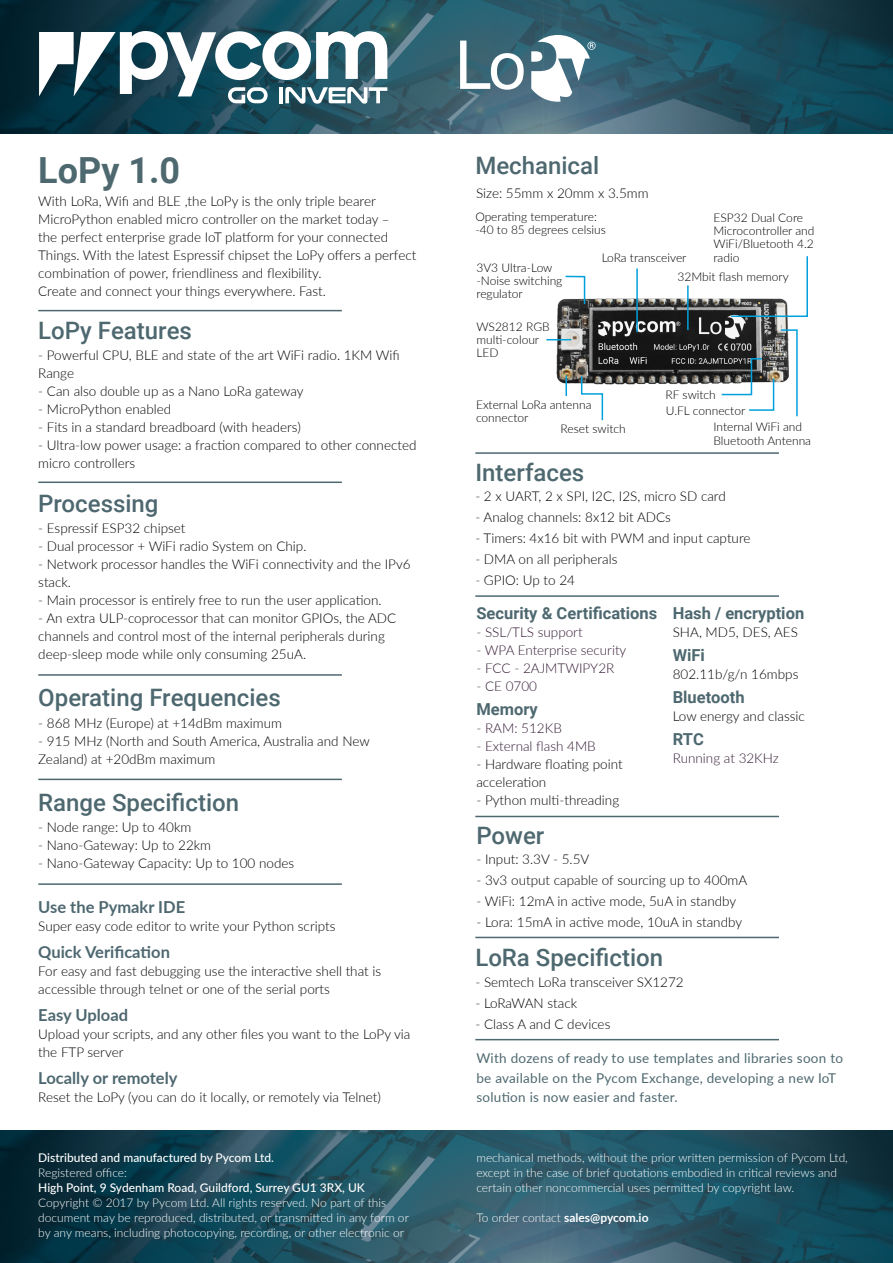
<style>
.page{position:relative;width:893px;height:1263px;background:#fff}
.page>*{position:absolute;margin:0;border:0;box-sizing:border-box;transform-origin:0 0}
.t1{font:67.5px "Arial";color:#fff}
.t2{font:700 36px "Roboto";color:#4e686f}
.t3{font:500 24px "Roboto";color:#4e6870}
.t4{font:700 16.5px "Roboto";color:#4e6870}
.t5{font:700 16.5px "Lato";color:#4e6870}
.t6{font:300 13.5px/18px "Lato";color:#000}
.t7{font:13.5px/19.2px "Lato";letter-spacing:.02em;color:#4e6870}
.t8{font:300 13.5px "Lato";color:#331a33}
.t9{font:300 12px/15px "Lato";color:#fff}
.t10{font:300 12px/13.2px "Lato";color:#000}
.t11{font:500 12px "Lato";color:#fff}
.s1{color:#331a33}
.s2{font-weight:700}
</style>
<div class="page">
<img style="left:0;top:0;width:893px;height:133px">
<svg style="left:531px;top:35px;width:65px;height:66px"></svg>
<img style="left:0;top:1130px;width:893px;height:133px">
<img style="left:552px;top:299px;width:236px;height:86px">
<hr style="left:38px;top:310px;width:304px;height:1px;background:#4e6870">
<hr style="left:38px;top:481px;width:304px;height:2px;background:#4e6870">
<hr style="left:475px;top:816px;width:304px;height:1px;background:#4e6870">
<hr style="left:475px;top:452px;width:304px;height:2px;background:#4e6870">
<hr style="left:475px;top:595px;width:304px;height:2px;background:#4e6870">
<hr style="left:475px;top:937px;width:304px;height:1px;background:#4e6870">
<hr style="left:38px;top:779px;width:304px;height:1px;background:#4e6870">
<hr style="left:38px;top:883px;width:304px;height:2px;background:#4e6870">
<hr style="left:475px;top:1039px;width:304px;height:1px;background:#4e6870">
<hr style="left:38px;top:674px;width:304px;height:2px;background:#4e6870">
<hr style="left:565px;top:375px;width:2px;height:21px;background:#00a0dc">
<svg style="left:580px;top:375px;width:24px;height:46px"></svg>
<hr style="left:636px;top:268px;width:2px;height:64px;background:#00a0dc">
<hr style="left:687px;top:285px;width:2px;height:45px;background:#00a0dc">
<svg style="left:720px;top:329px;width:78px;height:88px"></svg>
<svg style="left:730px;top:256px;width:78px;height:62px"></svg>
<svg style="left:564px;top:275px;width:22px;height:31px"></svg>
<svg style="left:546px;top:339px;width:25px;height:1px"></svg>
<svg style="left:39px;top:31px;width:348px;height:73px"></svg>
<h2 class="t2" style="left:38px;top:145px;width:143px">LoPy 1.0</h2>
<p class="t6" style="left:38px;top:192px;width:380px">With LoRa, Wifi and BLE ,the LoPy is the only triple bearer MicroPython enabled micro controller on the market today –<br>the perfect enterprise grade IoT platform for your connected Things. With the latest Espressif chipset the LoPy offers a perfect combination of power, friendliness and flexibility.<br>Create and connect your things everywhere. Fast.</p>
<h3 class="t3" style="left:38px;top:314px;width:155px">LoPy Features</h3>
<p class="t6" style="left:38px;top:345px;width:363px">- Powerful CPU, BLE and state of the art WiFi radio. 1KM Wifi<br>Range</p>
<p class="t6" style="left:38px;top:381px;width:267px">- Can also double up as a Nano LoRa gateway</p>
<p class="t6" style="left:38px;top:399px;width:135px">- MicroPython enabled</p>
<p class="t6" style="left:38px;top:417px;width:264px">- Fits in a standard breadboard (with headers)</p>
<p class="t6" style="left:38px;top:435px;width:380px">- Ultra-low power usage: a fraction compared to other connected micro controllers</p>
<h3 class="t3" style="left:38px;top:486px;width:122px">Processing</h3>
<p class="t6" style="left:38px;top:519px;width:149px">- Espressif ESP32 chipset</p>
<p class="t6" style="left:38px;top:537px;width:270px">- Dual processor + WiFi radio System on Chip.</p>
<p class="t6" style="left:38px;top:555px;width:374px">- Network processor handles the WiFi connectivity and the IPv6 stack.</p>
<p class="t6" style="left:38px;top:591px;width:345px">- Main processor is entirely free to run the user application.</p>
<p class="t6" style="left:38px;top:609px;width:359px">- An extra ULP-coprocessor that can monitor GPIOs, the ADC channels and control most of the internal peripherals during deep-sleep mode while only consuming 25uA.</p>
<h3 class="t3" style="left:38px;top:680px;width:244px">Operating Frequencies</h3>
<p class="t6" style="left:38px;top:713px;width:245px">- 868 MHz (Europe) at +14dBm maximum</p>
<p class="t6" style="left:38px;top:731px;width:333px">- 915 MHz (North and South America, Australia and New<br>Zealand) at +20dBm maximum</p>
<h3 class="t3" style="left:38px;top:785px;width:202px">Range Specifiction</h3>
<p class="t6" style="left:38px;top:818px;width:155px">- Node range: Up to 40km</p>
<p class="t6" style="left:38px;top:836px;width:174px">- Nano-Gateway: Up to 22km</p>
<p class="t6" style="left:38px;top:854px;width:257px">- Nano-Gateway Capacity: Up to 100 nodes</p>
<p class="t5" style="left:38px;top:895px;width:148px">Use the Pymakr IDE</p>
<p class="t6" style="left:38px;top:916px;width:299px">Super easy code editor to write your Python scripts</p>
<p class="t5" style="left:38px;top:940px;width:133px">Quick Verification</p>
<p class="t6" style="left:38px;top:961px;width:344px">For easy and fast debugging use the interactive shell that is accessible through telnet or one of the serial ports</p>
<p class="t5" style="left:38px;top:1003px;width:91px">Easy Upload</p>
<p class="t6" style="left:38px;top:1024px;width:374px">Upload your scripts, and any other files you want to the LoPy via the FTP server</p>
<p class="t5" style="left:38px;top:1066px;width:141px">Locally or remotely</p>
<p class="t6" style="left:38px;top:1087px;width:344px">Reset the LoPy (you can do it locally, or remotely via Telnet)</p>
<p class="t11" style="left:38px;top:1149px;width:237px">Distributed and manufactured by Pycom Ltd.</p>
<p class="t9" style="left:38px;top:1165px;width:90px">Registered office:</p>
<p class="t11" style="left:38px;top:1179px;width:328px">High Point, 9 Sydenham Road, Guildford, Surrey GU1 3RX, UK</p>
<p class="t9" style="left:38px;top:1195px;width:372px">Copyright © 2017 by Pycom Ltd. All rights reserved. No part of this document may be reproduced, distributed, or transmitted in any form or by any means, including photocopying, recording, or other electronic or</p>
<h1 class="t1" style="left:455px;top:21px;width:73px">Lo</h1>
<h3 class="t3" style="left:475px;top:149px;width:125px">Mechanical</h3>
<p class="t6" style="left:476px;top:184px;width:174px">Size: 55mm x 20mm x 3.5mm</p>
<p class="t10" style="left:475px;top:210px;width:132px">Operating temperature: -40 to 85 degrees celsius</p>
<p class="t10" style="left:713px;top:211px;width:103px">ESP32 Dual Core<br>Microcontroller and<br>WiFi/Bluetooth 4.2 radio</p>
<p class="t10" style="left:602px;top:251px;width:86px">LoRa transceiver</p>
<p class="t10" style="left:476px;top:260px;width:87px">3V3 Ultra-Low -Noise switching regulator</p>
<p class="t10" style="left:677px;top:270px;width:113px">32Mbit flash memory</p>
<p class="t10" style="left:476px;top:319px;width:75px">WS2812 RGB multi-colour<br>LED</p>
<p class="t10" style="left:476px;top:397px;width:117px">External LoRa antenna connector</p>
<p class="t10" style="left:561px;top:421px;width:67px">Reset switch</p>
<h3 class="t3" style="left:475px;top:455px;width:110px">Interfaces</h3>
<p class="t10" style="left:665px;top:388px;width:52px">RF switch</p>
<p class="t10" style="left:666px;top:404px;width:81px">U.FL connector</p>
<p class="t10" style="left:713px;top:420px;width:99px">Internal WiFi and<br>Bluetooth Antenna</p>
<p class="t6" style="left:475px;top:487px;width:252px">- 2 x UART, 2 x SPI, I2C, I2S, micro SD card</p>
<p class="t6" style="left:475px;top:508px;width:197px">- Analog channels: 8x12 bit ADCs</p>
<p class="t6" style="left:475px;top:529px;width:277px">- Timers: 4x16 bit with PWM and input capture</p>
<p class="t6" style="left:475px;top:550px;width:144px">- DMA on all peripherals</p>
<p class="t6" style="left:475px;top:571px;width:101px"><span class="s1">-</span> GPIO: Up to 24</p>
<p class="t4" style="left:476px;top:602px;width:182px">Security &amp; Certifications</p>
<p class="t8" style="left:476px;top:623px;width:108px">- SSL/TLS support</p>
<p class="t8" style="left:476px;top:641px;width:151px">- WPA Enterprise security</p>
<p class="t8" style="left:476px;top:659px;width:139px">- FCC - 2AJMTWIPY2R</p>
<p class="t8" style="left:476px;top:677px;width:62px">- CE 0700</p>
<p class="t4" style="left:476px;top:698px;width:63px">Memory</p>
<p class="t8" style="left:476px;top:719px;width:87px">- RAM: 512KB</p>
<p class="t8" style="left:476px;top:737px;width:121px">- External flash 4MB</p>
<p class="t6" style="left:476px;top:755px;width:148px">- Hardware floating point acceleration</p>
<p class="t6" style="left:476px;top:791px;width:144px">- Python multi-threading</p>
<h3 class="t3" style="left:476px;top:818px;width:70px">Power</h3>
<p class="t4" style="left:673px;top:602px;width:133px">Hash / encryption</p>
<p class="t6" style="left:673px;top:623px;width:127px">SHA, MD5, DES, AES</p>
<p class="t4" style="left:673px;top:644px;width:34px">WiFi</p>
<p class="t6" style="left:673px;top:665px;width:127px">802.11b/g/n 16mbps</p>
<p class="t4" style="left:673px;top:686px;width:73px">Bluetooth</p>
<p class="t6" style="left:673px;top:707px;width:134px">Low energy and classic</p>
<p class="t4" style="left:673px;top:728px;width:33px">RTC</p>
<p class="t8" style="left:673px;top:749px;width:108px">Running at 32KHz</p>
<p class="t6" style="left:476px;top:850px;width:115px">- Input: 3.3V - 5.5V</p>
<p class="t6" style="left:476px;top:871px;width:272px">- 3v3 output capable of sourcing up to 400mA</p>
<p class="t6" style="left:476px;top:892px;width:261px">- WiFi: 12mA in active mode, 5uA in standby</p>
<p class="t6" style="left:476px;top:913px;width:267px">- Lora: 15mA in active mode, 10uA in standby</p>
<h3 class="t3" style="left:475px;top:940px;width:189px">LoRa Specifiction</h3>
<p class="t6" style="left:475px;top:972px;width:210px">- Semtech LoRa transceiver SX1272</p>
<p class="t6" style="left:475px;top:993px;width:103px">- LoRaWAN stack</p>
<p class="t6" style="left:475px;top:1014px;width:137px">- Class A and C devices</p>
<p class="t7" style="left:476px;top:1048px;width:368px">With dozens of ready to use templates and libraries soon to be available on the Pycom Exchange, developing a new IoT solution is now easier and faster.</p>
<p class="t9" style="left:476px;top:1150px;width:373px">mechanical methods, without the prior written permission of Pycom Ltd, except in the case of brief quotations embodied in critical reviews and certain other noncommercial uses permitted by copyright law.</p>
<p class="t9" style="left:476px;top:1210px;width:174px">To order contact <span class="s2">sales@pycom.io</span></p>
</div>
